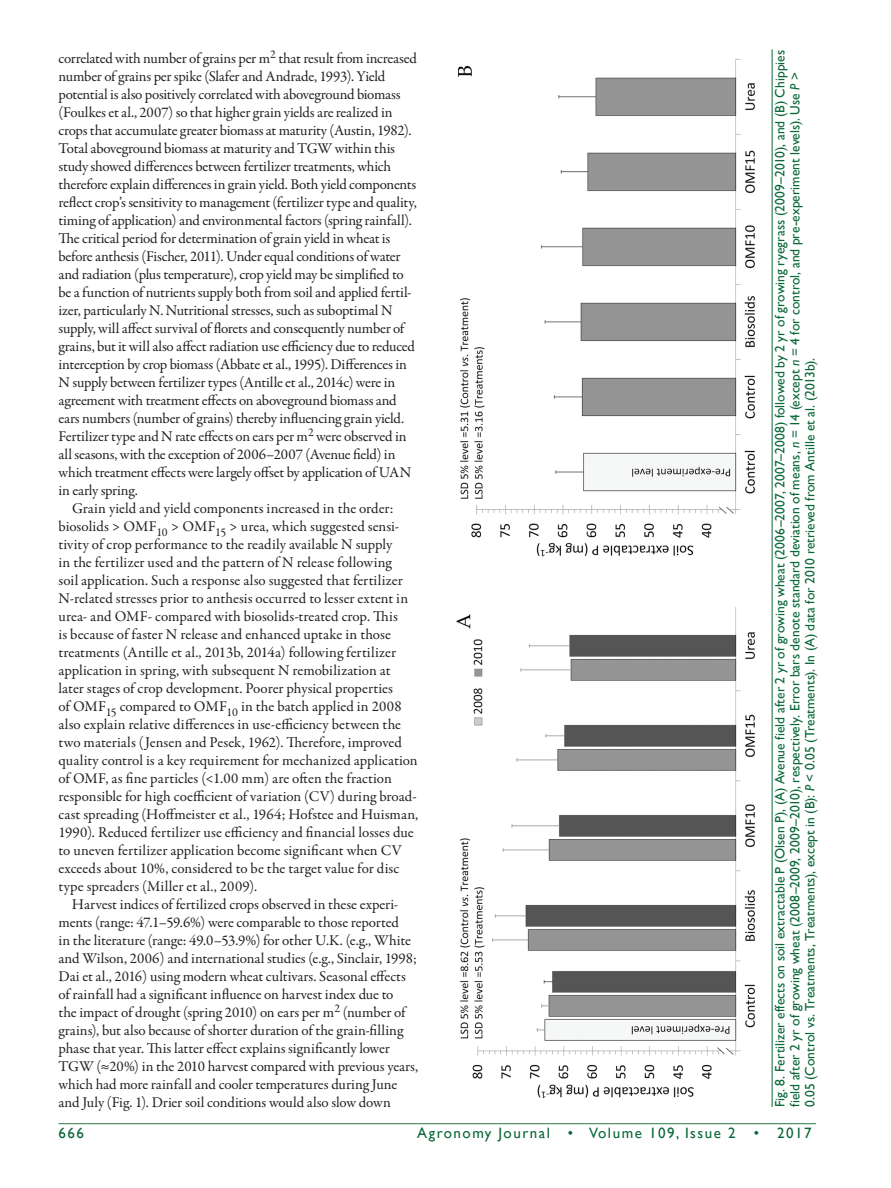
<style>
.page{position:relative;width:891px;height:1188px;background:#fff}
.page>*{position:absolute;margin:0;border:0;box-sizing:border-box;transform-origin:0 0}
.t1{font:15px "Garamond Premr Pro";letter-spacing:-.005em;color:#231f20}
.t2{font:15px "Garamond Premr Pro";letter-spacing:.015em;color:#231f20}
.t3{font:15px "Garamond Premr Pro";letter-spacing:-.03em;color:#231f20}
.t4{font:15px "Garamond Premr Pro";letter-spacing:-.025em;color:#231f20}
.t5{font:15px "Garamond Premr Pro";letter-spacing:.02em;color:#231f20}
.t6{font:15px "Gill Sans";letter-spacing:.1em;color:#0a6738}
.t7{font:13.5px/15px "Gill Sans";letter-spacing:.005em;color:#0a6738}
.s1{font-style:italic}
</style>
<div class="page">
<hr style="left:58px;top:1123px;width:758px;height:1px;background:#2d774d">
<hr style="left:772px;top:50px;width:1px;height:1057px;background:#0a6738">
<img style="left:456px;top:59px;width:299px;height:1039px">
<p class="t1" style="left:58px;top:49px;width:360px">correlated with number of grains per m<sup>2</sup> that result from increased</p>
<p class="t1" style="left:58px;top:67px;width:328px">number of grains per spike (Slafer and Andrade, 1993). Yield</p>
<p class="t1" style="left:58px;top:85px;width:344px">potential is also positively correlated with aboveground biomass</p>
<p class="t1" style="left:58px;top:103px;width:336px">(Foulkes et al., 2007) so that higher grain yields are realized in</p>
<p class="t1" style="left:58px;top:121px;width:355px">crops that accumulate greater biomass at maturity (Austin, 1982).</p>
<p class="t1" style="left:58px;top:139px;width:338px">Total aboveground biomass at maturity and TGW within this</p>
<p class="t4" style="left:58px;top:157px;width:334px">study showed differences between fertilizer treatments, which</p>
<p class="t1" style="left:58px;top:175px;width:359px">therefore explain differences in grain yield. Both yield components</p>
<p class="t1" style="left:58px;top:193px;width:360px">reflect crop’s sensitivity to management (fertilizer type and quality,</p>
<p class="t1" style="left:58px;top:211px;width:355px">timing of application) and environmental factors (spring rainfall).</p>
<p class="t1" style="left:58px;top:229px;width:333px">The critical period for determination of grain yield in wheat is</p>
<p class="t3" style="left:58px;top:247px;width:344px">before anthesis (Fischer, 2011). Under equal conditions of water</p>
<p class="t1" style="left:58px;top:265px;width:347px">and radiation (plus temperature), crop yield may be simplified to</p>
<p class="t1" style="left:58px;top:283px;width:355px">be a function of nutrients supply both from soil and applied fertil-</p>
<p class="t1" style="left:58px;top:301px;width:336px">izer, particularly N. Nutritional stresses, such as suboptimal N</p>
<p class="t1" style="left:58px;top:319px;width:347px">supply, will affect survival of florets and consequently number of</p>
<p class="t1" style="left:58px;top:337px;width:358px">grains, but it will also affect radiation use efficiency due to reduced</p>
<p class="t1" style="left:58px;top:355px;width:350px">interception by crop biomass (Abbate et al., 1995). Differences in</p>
<p class="t1" style="left:58px;top:373px;width:338px">N supply between fertilizer types (Antille et al., 2014c) were in</p>
<p class="t1" style="left:58px;top:391px;width:340px">agreement with treatment effects on aboveground biomass and</p>
<p class="t1" style="left:58px;top:409px;width:347px">ears numbers (number of grains) thereby influencing grain yield.</p>
<p class="t1" style="left:58px;top:427px;width:350px">Fertilizer type and N rate effects on ears per m<sup>2</sup> were observed in</p>
<p class="t1" style="left:59px;top:445px;width:339px">all seasons, with the exception of 2006–2007 (Avenue field) in</p>
<p class="t1" style="left:59px;top:463px;width:354px">which treatment effects were largely offset by application of UAN</p>
<p class="t1" style="left:59px;top:481px;width:81px">in early spring.</p>
<p class="t1" style="left:72px;top:499px;width:323px">Grain yield and yield components increased in the order:</p>
<p class="t1" style="left:59px;top:517px;width:342px">biosolids &gt; OMF<sub>10</sub> &gt; OMF<sub>15</sub> &gt; urea, which suggested sensi-</p>
<p class="t1" style="left:59px;top:535px;width:336px">tivity of crop performance to the readily available N supply</p>
<p class="t1" style="left:59px;top:553px;width:335px">in the fertilizer used and the pattern of N release following</p>
<p class="t1" style="left:59px;top:571px;width:346px">soil application. Such a response also suggested that fertilizer</p>
<p class="t1" style="left:59px;top:589px;width:351px">N-related stresses prior to anthesis occurred to lesser extent in</p>
<p class="t1" style="left:59px;top:607px;width:341px">urea- and OMF- compared with biosolids-treated crop. This</p>
<p class="t1" style="left:59px;top:625px;width:334px">is because of faster N release and enhanced uptake in those</p>
<p class="t1" style="left:59px;top:643px;width:339px">treatments (Antille et al., 2013b, 2014a) following fertilizer</p>
<p class="t2" style="left:59px;top:661px;width:334px">application in spring, with subsequent N remobilization at</p>
<p class="t2" style="left:59px;top:679px;width:336px">later stages of crop development. Poorer physical properties</p>
<p class="t2" style="left:59px;top:697px;width:345px">of OMF<sub>15</sub> compared to OMF<sub>10</sub> in the batch applied in 2008</p>
<p class="t1" style="left:58px;top:715px;width:344px">also explain relative differences in use-efficiency between the</p>
<p class="t1" style="left:58px;top:733px;width:345px">two materials (Jensen and Pesek, 1962). Therefore, improved</p>
<p class="t1" style="left:58px;top:751px;width:361px">quality control is a key requirement for mechanized application</p>
<p class="t5" style="left:58px;top:769px;width:335px">of OMF, as fine particles (&lt;1.00 mm) are often the fraction</p>
<p class="t1" style="left:58px;top:787px;width:360px">responsible for high coefficient of variation (CV) during broad-</p>
<p class="t1" style="left:58px;top:805px;width:361px">cast spreading (Hoffmeister et al., 1964; Hofstee and Huisman,</p>
<p class="t1" style="left:58px;top:823px;width:357px">1990). Reduced fertilizer use efficiency and financial losses due</p>
<p class="t1" style="left:58px;top:841px;width:345px">to uneven fertilizer application become significant when CV</p>
<p class="t1" style="left:58px;top:859px;width:342px">exceeds about 10%, considered to be the target value for disc</p>
<p class="t2" style="left:58px;top:877px;width:200px">type spreaders (Miller et al., 2009).</p>
<p class="t1" style="left:72px;top:895px;width:328px">Harvest indices of fertilized crops observed in these experi-</p>
<p class="t1" style="left:58px;top:913px;width:342px">ments (range: 47.1–59.6%) were comparable to those reported</p>
<p class="t1" style="left:58px;top:931px;width:354px">in the literature (range: 49.0–53.9%) for other U.K. (e.g., White</p>
<p class="t1" style="left:58px;top:949px;width:360px">and Wilson, 2006) and international studies (e.g., Sinclair, 1998;</p>
<p class="t1" style="left:58px;top:967px;width:349px">Dai et al., 2016) using modern wheat cultivars. Seasonal effects</p>
<p class="t1" style="left:58px;top:985px;width:337px">of rainfall had a significant influence on harvest index due to</p>
<p class="t1" style="left:58px;top:1003px;width:349px">the impact of drought (spring 2010) on ears per m<sup>2</sup> (number of</p>
<p class="t1" style="left:59px;top:1021px;width:347px">grains), but also because of shorter duration of the grain-filling</p>
<p class="t1" style="left:59px;top:1039px;width:333px">phase that year. This latter effect explains significantly lower</p>
<p class="t1" style="left:59px;top:1057px;width:361px">TGW (≈20%) in the 2010 harvest compared with previous years,</p>
<p class="t1" style="left:59px;top:1075px;width:340px">which had more rainfall and cooler temperatures during June</p>
<p class="t1" style="left:59px;top:1093px;width:334px">and July (Fig. 1). Drier soil conditions would also slow down</p>
<p class="t7" style="left:773px;top:1107px;width:1059px;rotate:-90deg">Fig. 8. Fertilizer effects on soil extractable P (Olsen P), (A) Avenue field after 2 yr of growing wheat (2006–2007, 2007–2008) followed by 2 yr of growing ryegrass (2009–2010), and (B) Chippies field after 2 yr of growing wheat (2008–2009, 2009–2010), respectively. Error bars denote standard deviation of means, <span class="s1">n</span> = 14 (except <span class="s1">n</span> = 4 for control, and pre-experiment levels). Use <span class="s1">P</span> &gt;<br>0.05 (Control vs. Treatments, Treatments), except in (B): <span class="s1">P</span> &lt; 0.05 (Treatments). In (A) data for 2010 retrieved from Antille et al. (2013b).</p>
<p class="t6" style="left:58px;top:1125px;width:27px">666</p>
<p class="t6" style="left:417px;top:1125px;width:396px">Agronomy Journal • Volume 109, Issue 2 • 2017</p>
</div>
